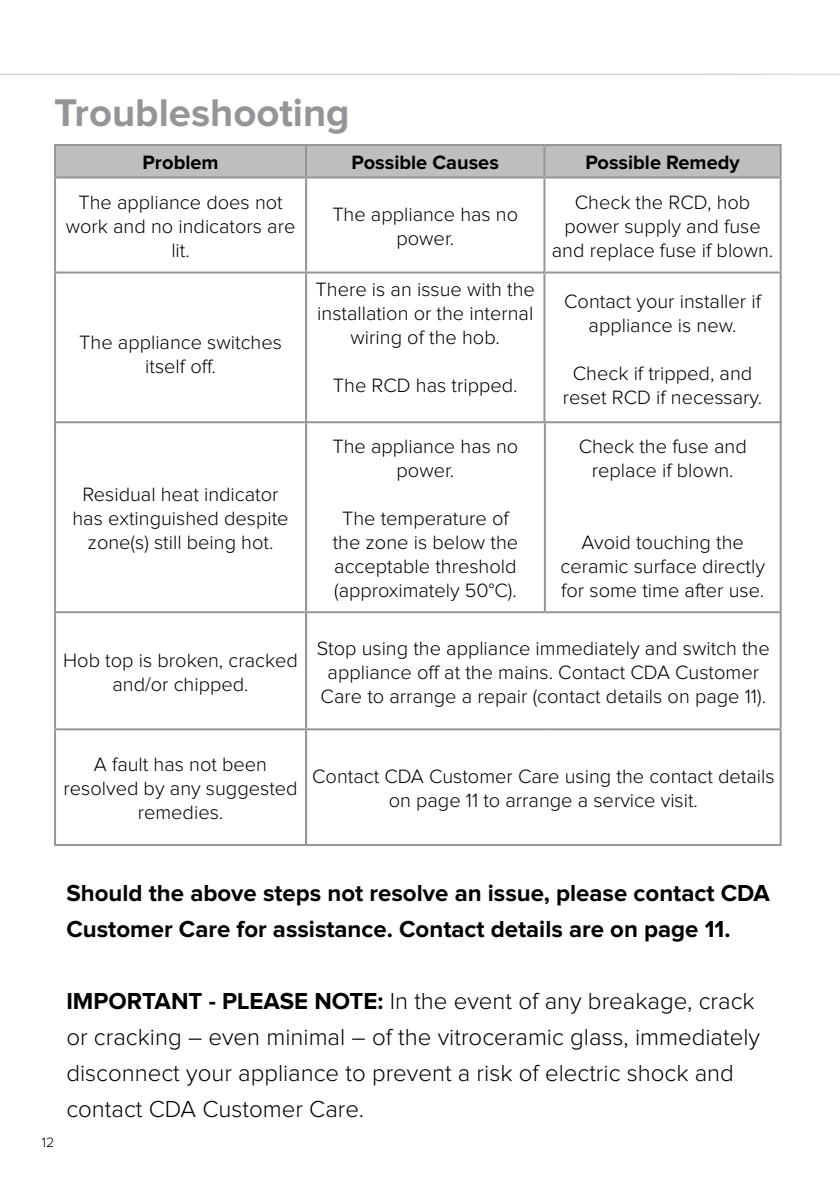
<style>
.page{position:relative;width:840px;height:1191px;background:#fff}
.page>*{position:absolute;margin:0;border:0;box-sizing:border-box;transform-origin:0 0}
.t1{font:700 40px "Proxima Nova";color:#939598}
.t2{font:300 24px/36px "Proxima Nova";color:#000}
.t3{font:700 24px/36px "Proxima Nova";color:#000}
.t4{font:300 20px/24px "Proxima Nova";color:#000;text-align:center}
.t5{font:700 20px "Proxima Nova";color:#000}
.t6{font:300 14px "Proxima Nova";color:#000}
.s1{font-weight:700}
</style>
<div class="page">
<hr style="left:0;top:74px;width:839px;height:1px;background:#bcbec0">
<div style="left:56px;top:146px;width:723px;height:30px;background:#bcbec0"></div>
<svg style="left:56px;top:178px;width:723px;height:243px"></svg>
<hr style="left:54px;top:144px;width:252px;height:2px;background:#939598">
<hr style="left:54px;top:146px;width:2px;height:30px;background:#939598">
<hr style="left:306px;top:144px;width:238px;height:2px;background:#939598">
<hr style="left:305px;top:146px;width:2px;height:30px;background:#939598">
<hr style="left:544px;top:144px;width:237px;height:2px;background:#939598">
<hr style="left:543px;top:146px;width:2px;height:30px;background:#939598">
<hr style="left:779px;top:146px;width:2px;height:30px;background:#939598">
<hr style="left:54px;top:176px;width:252px;height:2px;background:#939598">
<hr style="left:54px;top:178px;width:2px;height:93px;background:#939598">
<hr style="left:306px;top:176px;width:238px;height:2px;background:#939598">
<hr style="left:305px;top:178px;width:2px;height:93px;background:#939598">
<hr style="left:544px;top:176px;width:237px;height:2px;background:#939598">
<hr style="left:543px;top:178px;width:2px;height:93px;background:#939598">
<hr style="left:779px;top:178px;width:2px;height:93px;background:#939598">
<hr style="left:54px;top:271px;width:252px;height:2px;background:#939598">
<hr style="left:54px;top:273px;width:2px;height:150px;background:#939598">
<hr style="left:306px;top:271px;width:238px;height:2px;background:#939598">
<hr style="left:305px;top:273px;width:2px;height:150px;background:#939598">
<hr style="left:544px;top:271px;width:237px;height:2px;background:#939598">
<hr style="left:543px;top:273px;width:2px;height:150px;background:#939598">
<hr style="left:779px;top:273px;width:2px;height:150px;background:#939598">
<svg style="left:56px;top:423px;width:723px;height:308px"></svg>
<hr style="left:54px;top:421px;width:252px;height:2px;background:#939598">
<hr style="left:54px;top:423px;width:2px;height:188px;background:#939598">
<hr style="left:306px;top:421px;width:238px;height:2px;background:#939598">
<hr style="left:305px;top:423px;width:2px;height:188px;background:#939598">
<hr style="left:544px;top:421px;width:237px;height:2px;background:#939598">
<hr style="left:543px;top:423px;width:2px;height:188px;background:#939598">
<hr style="left:779px;top:423px;width:2px;height:188px;background:#939598">
<hr style="left:54px;top:611px;width:252px;height:2px;background:#939598">
<hr style="left:54px;top:613px;width:2px;height:115px;background:#939598">
<hr style="left:306px;top:611px;width:238px;height:2px;background:#939598">
<hr style="left:305px;top:613px;width:2px;height:115px;background:#939598">
<hr style="left:544px;top:611px;width:237px;height:2px;background:#939598">
<hr style="left:779px;top:613px;width:2px;height:115px;background:#939598">
<hr style="left:54px;top:728px;width:252px;height:2px;background:#939598">
<hr style="left:54px;top:730px;width:2px;height:114px;background:#939598">
<hr style="left:306px;top:728px;width:238px;height:2px;background:#939598">
<hr style="left:305px;top:730px;width:2px;height:114px;background:#939598">
<hr style="left:544px;top:728px;width:237px;height:2px;background:#939598">
<hr style="left:779px;top:730px;width:2px;height:114px;background:#939598">
<hr style="left:54px;top:844px;width:252px;height:2px;background:#939598">
<hr style="left:306px;top:844px;width:238px;height:2px;background:#939598">
<hr style="left:544px;top:844px;width:237px;height:2px;background:#939598">
<h1 class="t1" style="left:54px;top:90px;width:297px">Troubleshooting</h1>
<p class="t5" style="left:142px;top:151px;width:78px">Problem</p>
<p class="t5" style="left:351px;top:151px;width:149px">Possible Causes</p>
<p class="t5" style="left:585px;top:151px;width:156px">Possible Remedy</p>
<p class="t4" style="left:66px;top:191px;width:231px">The appliance does not work and no indicators are lit.</p>
<p class="t4" style="left:551px;top:191px;width:223px">Check the RCD, hob power supply and fuse and replace fuse if blown.</p>
<p class="t4" style="left:332px;top:203px;width:187px">The appliance has no power.</p>
<p class="t4" style="left:79px;top:330px;width:204px">The appliance switches itself off.</p>
<p class="t4" style="left:72px;top:483px;width:217px">Residual heat indicator has extinguished despite zone(s) still being hot.</p>
<p class="t4" style="left:63px;top:648px;width:236px">Hob top is broken, cracked and/or chipped.</p>
<p class="t4" style="left:315px;top:278px;width:221px">There is an issue with the installation or the internal wiring of the hob.</p>
<p class="t4" style="left:333px;top:374px;width:186px">The RCD has tripped.</p>
<p class="t4" style="left:332px;top:435px;width:187px">The appliance has no power.</p>
<p class="t4" style="left:332px;top:507px;width:187px">The temperature of the zone is below the acceptable threshold (approximately 50°C).</p>
<p class="t4" style="left:564px;top:290px;width:198px">Contact your installer if appliance is new.</p>
<p class="t4" style="left:562px;top:362px;width:201px">Check if tripped, and reset RCD if necessary.</p>
<p class="t4" style="left:578px;top:435px;width:169px">Check the fuse and replace if blown.</p>
<p class="t4" style="left:560px;top:531px;width:206px">Avoid touching the ceramic surface directly for some time after use.</p>
<p class="t4" style="left:317px;top:636px;width:454px">Stop using the appliance immediately and switch the appliance off at the mains. Contact CDA Customer<br>Care to arrange a repair (contact details on page 11).</p>
<p class="t4" style="left:63px;top:753px;width:235px">A fault has not been resolved by any suggested remedies.</p>
<p class="t4" style="left:312px;top:765px;width:463px">Contact CDA Customer Care using the contact details on page 11 to arrange a service visit.</p>
<p class="t3" style="left:66px;top:876px;width:704px">Should the above steps not resolve an issue, please contact CDA<br>Customer Care for assistance. Contact details are on page 11.</p>
<p class="t6" style="left:42px;top:1134px;width:14px">12</p>
<p class="t2" style="left:66px;top:984px;width:694px"><span class="s1">IMPORTANT - PLEASE NOTE:</span> In the event of any breakage, crack or cracking – even minimal – of the vitroceramic glass, immediately disconnect your appliance to prevent a risk of electric shock and contact CDA Customer Care.</p>
</div>
